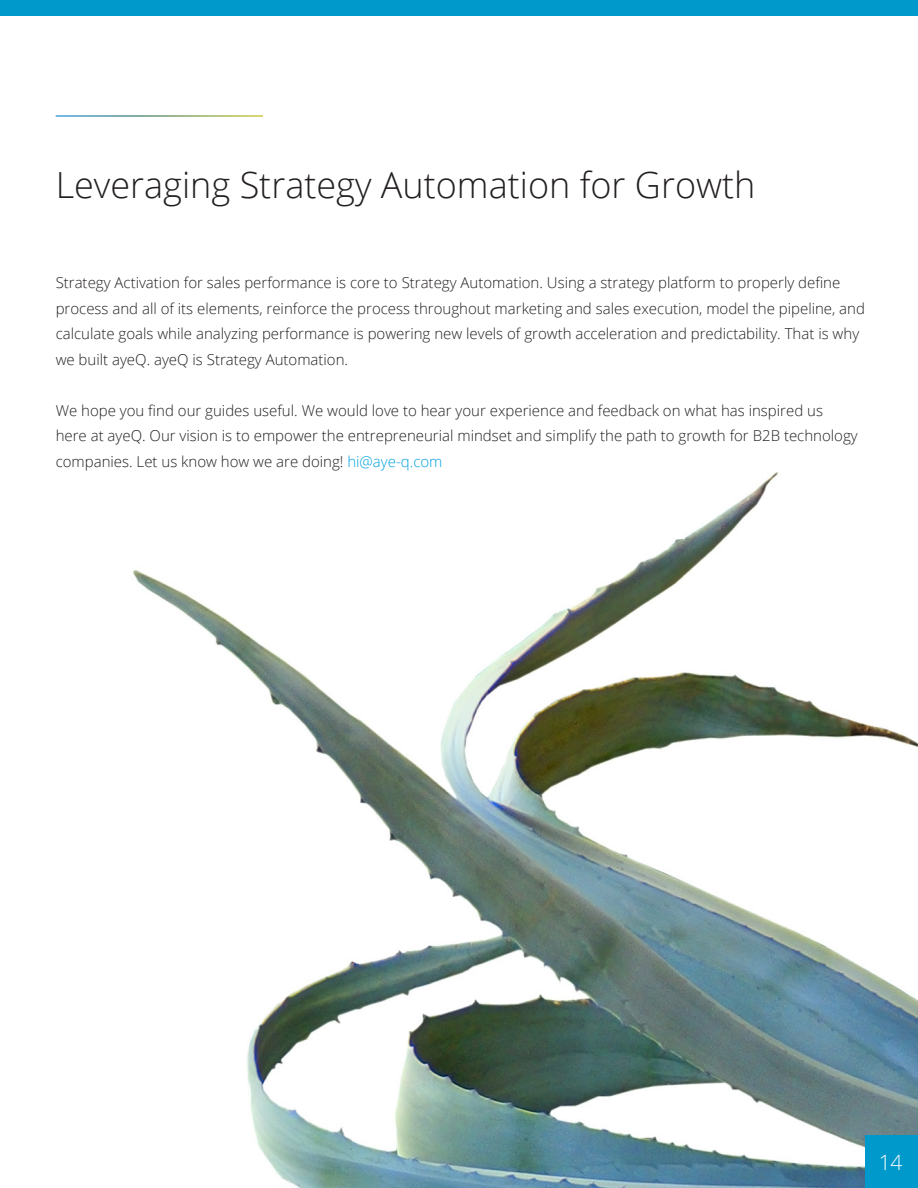
<style>
.page{position:relative;width:918px;height:1188px;background:#fff}
.page>*{position:absolute;margin:0;border:0;box-sizing:border-box;transform-origin:0 0}
.t1{font:300 36px "Open Sans";color:#231f20}
.t2{font:300 21px "Open Sans";color:#fff}
.t3{font:300 15px/25.5px "Open Sans";color:#231f20}
.s1{color:#00a1e0}
</style>
<div class="page">
<img style="left:132px;top:472px;width:786px;height:716px">
<div style="left:866px;top:1136px;width:52px;height:52px;background:#09c"></div>
<div style="left:0;top:0;width:918px;height:16px;background:#09c"></div>
<p class="t1" style="left:56px;top:160px;width:701px">Leveraging Strategy Automation for Growth</p>
<p class="t3" style="left:56px;top:270px;width:811px">Strategy Activation for sales performance is core to Strategy Automation. Using a strategy platform to properly define process and all of its elements, reinforce the process throughout marketing and sales execution, model the pipeline, and calculate goals while analyzing performance is powering new levels of growth acceleration and predictability. That is why we built ayeQ. ayeQ is Strategy Automation.</p>
<p class="t3" style="left:56px;top:397px;width:804px">We hope you find our guides useful. We would love to hear your experience and feedback on what has inspired us here at ayeQ. Our vision is to empower the entrepreneurial mindset and simplify the path to growth for B2B technology companies. Let us know how we are doing! <span class="s1">hi@aye-q.com</span></p>
<p class="t2" style="left:879px;top:1148px;width:25px">14</p>
</div>
